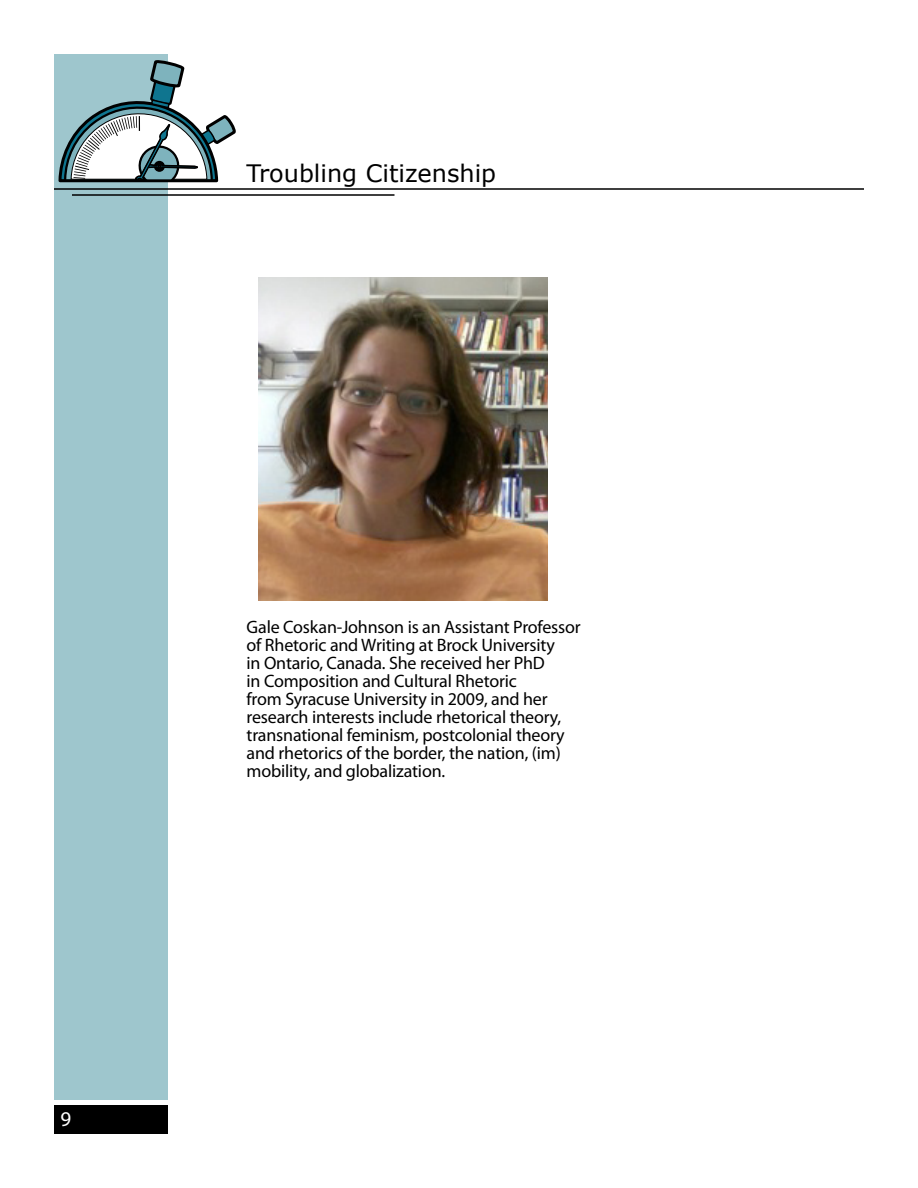
<style>
.page{position:relative;width:918px;height:1188px;background:#fff}
.page>*{position:absolute;margin:0;border:0;box-sizing:border-box;transform-origin:0 0}
.t1{font:24px "Verdana";color:#000}
.t2{font:21px "Myriad Pro";color:#fff}
.t3{font:18px/18px "Myriad Pro";letter-spacing:-.01em;color:#000}
</style>
<div class="page">
<div style="left:54px;top:54px;width:114px;height:1046px;background:#9ec6cd"></div>
<div style="left:54px;top:1106px;width:114px;height:28px;background:#000"></div>
<hr style="left:54px;top:188px;width:810px;height:2px;background:#000">
<hr style="left:72px;top:194px;width:322px;height:2px;background:#000">
<svg style="left:58px;top:60px;width:178px;height:123px"></svg>
<hr style="left:61px;top:180px;width:155px;height:1px;background:#000">
<img style="left:259px;top:277px;width:289px;height:323px">
<p class="t2" style="left:60px;top:1106px;width:12px">9</p>
<h1 class="t1" style="left:247px;top:157px;width:251px">Troubling Citizenship</h1>
<p class="t3" style="left:247px;top:618px;width:336px">Gale Coskan-Johnson is an Assistant Professor of Rhetoric and Writing at Brock University<br>in Ontario, Canada. She received her PhD<br>in Composition and Cultural Rhetoric<br>from Syracuse University in 2009, and her research interests include rhetorical theory, transnational feminism, postcolonial theory and rhetorics of the border, the nation, (im) mobility, and globalization.</p>
</div>
